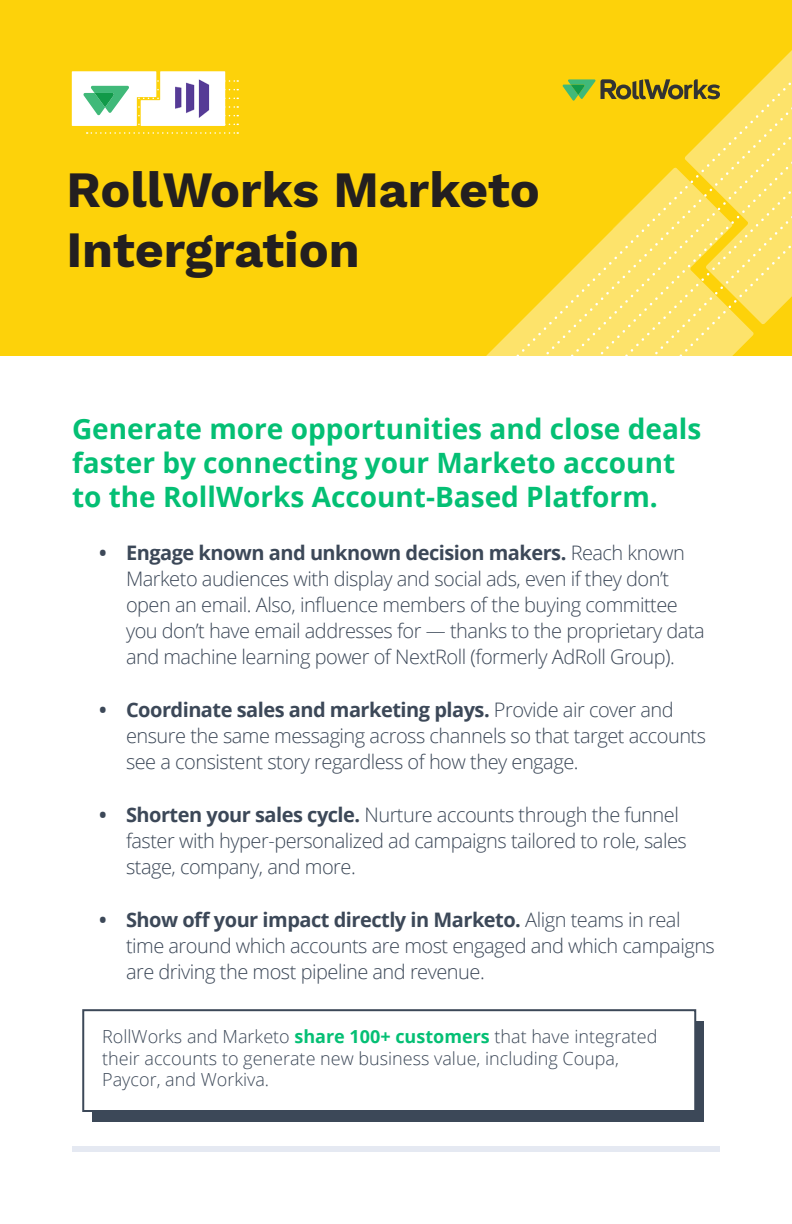
<style>
.page{position:relative;width:792px;height:1224px;background:#fff}
.page>*{position:absolute;margin:0;border:0;box-sizing:border-box;transform-origin:0 0}
.t1{font:700 50px/60px "Work Sans";color:#231f20}
.t2{font:700 28px/33.6px "Open Sans";color:#04bf74}
.t3{font:300 20px/26px "Open Sans";letter-spacing:-.025em;color:#3c4858}
.t4{font:300 18px/21.6px "Open Sans";color:#3c4858}
.s1{font-weight:700}
.s2{font-weight:700;color:#04bf74}
</style>
<div class="page">
<div style="left:92px;top:1021px;width:612px;height:101px;background:#3c4858"></div>
<div style="left:0;top:0;width:792px;height:356px;background:#fdd20a"></div>
<svg style="left:87px;top:132px;width:151px;height:2px"></svg>
<svg style="left:486px;top:279px;width:268px;height:77px;fill:#fde36b"></svg>
<svg style="left:72px;top:71px;width:166px;height:55px;background:#e0e5d1"></svg>
<svg style="left:563px;top:50px;width:229px;height:274px"></svg>
<div style="left:72px;top:1146px;width:648px;height:6px;background:#e5e9f2"></div>
<div style="left:83px;top:1010px;width:612px;height:101px;background:#fff"></div>
<div style="left:82px;top:1009px;width:614px;height:103px;border:2px solid #3c4858"></div>
<p class="t1" style="left:66px;top:162px;width:475px">RollWorks Marketo<br>Intergration</p>
<p class="t2" style="left:72px;top:412px;width:631px">Generate more opportunities and close deals faster by connecting your Marketo account to the RollWorks Account-Based Platform.</p>
<p class="t3" style="left:126px;top:539px;width:580px;text-indent:-27px"><span class="s1">• Engage known and unknown decision makers.</span> Reach known Marketo audiences with display and social ads, even if they don’t open an email. Also, influence members of the buying committee you don’t have email addresses for — thanks to the proprietary data and machine learning power of NextRoll (formerly AdRoll Group).</p>
<p class="t3" style="left:126px;top:696px;width:582px;text-indent:-27px"><span class="s1">• Coordinate sales and marketing plays.</span> Provide air cover and ensure the same messaging across channels so that target accounts see a consistent story regardless of how they engage.</p>
<p class="t3" style="left:126px;top:801px;width:562px;text-indent:-27px"><span class="s1">• Shorten your sales cycle.</span> Nurture accounts through the funnel faster with hyper-personalized ad campaigns tailored to role, sales stage, company, and more.</p>
<p class="t3" style="left:126px;top:906px;width:590px;text-indent:-27px"><span class="s1">• Show off your impact directly in Marketo.</span> Align teams in real time around which accounts are most engaged and which campaigns are driving the most pipeline and revenue.</p>
<p class="t4" style="left:102px;top:1025px;width:557px">RollWorks and Marketo <span class="s2">share 100+ customers</span> that have integrated their accounts to generate new business value, including Coupa,<br>Paycor, and Workiva.</p>
</div>
